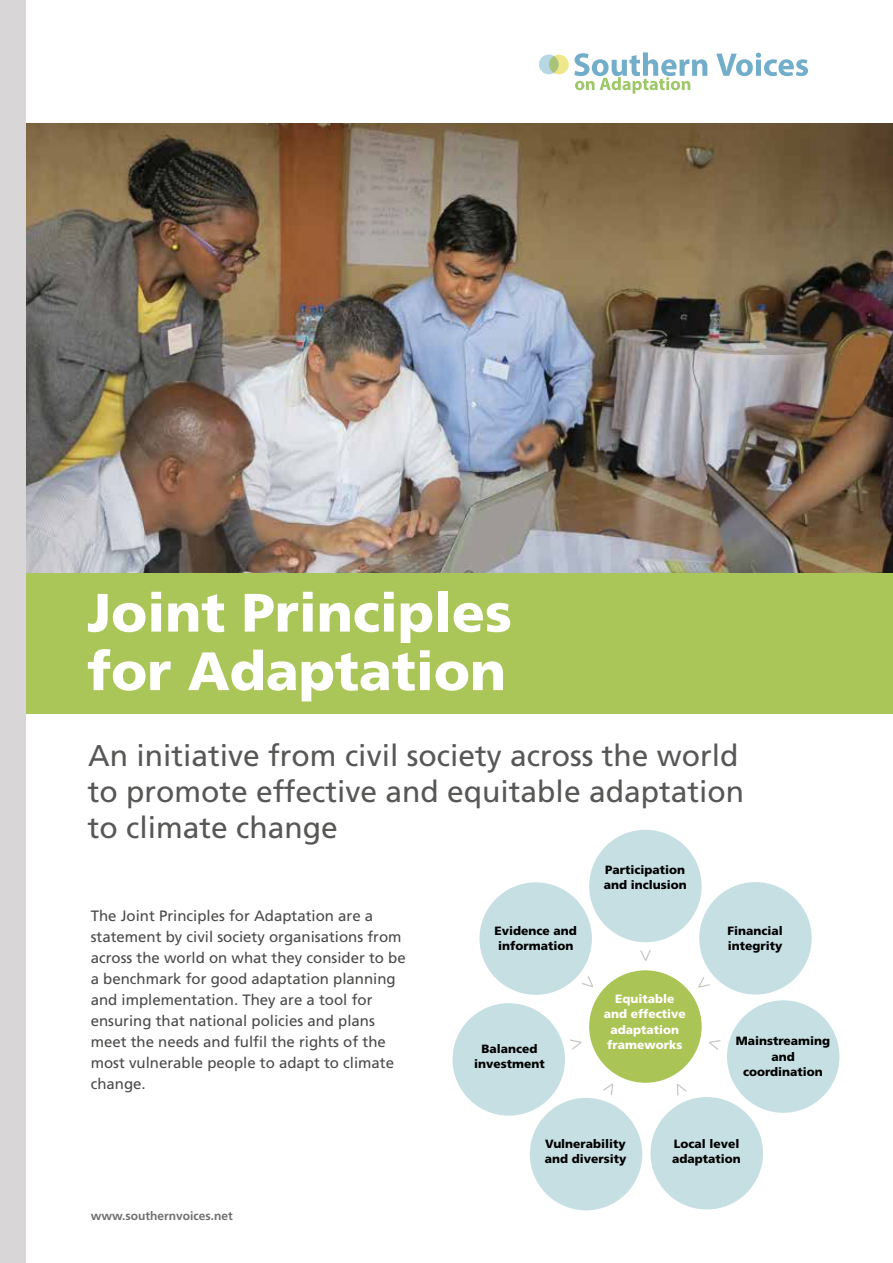
<style>
.page{position:relative;width:893px;height:1263px;background:#fff}
.page>*{position:absolute;margin:0;border:0;box-sizing:border-box;transform-origin:0 0}
.t1{font:900 54px/58.5px "Frutiger";color:#fff}
.t2{font:30px/36px "Frutiger";color:#575756}
.t3{font:15px/21px "Frutiger";color:#4a4a49}
.t4{font:900 12px/15.5px "Frutiger";color:#000}
.t5{font:900 12px/15.5px "Frutiger";color:#fff;text-align:center}
.t6{font:700 12px "Frutiger";color:#706f6f}
</style>
<div class="page">
<img style="left:26px;top:123px;width:867px;height:450px">
<div style="left:0;top:573px;width:893px;height:141px;background:#aac659"></div>
<div style="left:0;top:0;width:26px;height:1263px;background:#d8d6d6"></div>
<div style="left:539px;top:55px;width:20px;height:19px;background:#b7d7e2;border-radius:50%"></div>
<svg style="left:549px;top:55px;width:20px;height:19px"></svg>
<svg style="left:716px;top:53px;width:92px;height:23px"></svg>
<svg style="left:574px;top:52px;width:133px;height:42px"></svg>
<div style="left:589px;top:970px;width:113px;height:113px;background:#aac556;border-radius:50%"></div>
<div style="left:589px;top:830px;width:113px;height:112px;background:#c6dfe3;border-radius:50%"></div>
<div style="left:699px;top:882px;width:113px;height:112px;background:#c6dfe3;border-radius:50%"></div>
<div style="left:727px;top:1000px;width:112px;height:113px;background:#c6dfe3;border-radius:50%"></div>
<div style="left:650px;top:1097px;width:113px;height:112px;background:#c6dfe3;border-radius:50%"></div>
<div style="left:530px;top:1098px;width:112px;height:112px;background:#c6dfe3;border-radius:50%"></div>
<div style="left:453px;top:1003px;width:112px;height:113px;background:#c6dfe3;border-radius:50%"></div>
<div style="left:479px;top:882px;width:113px;height:113px;background:#c6dfe3;border-radius:50%"></div>
<svg style="left:570px;top:1039px;width:11px;height:11px"></svg>
<svg style="left:581px;top:976px;width:12px;height:11px"></svg>
<svg style="left:640px;top:950px;width:11px;height:11px"></svg>
<svg style="left:698px;top:977px;width:12px;height:11px"></svg>
<svg style="left:709px;top:1040px;width:12px;height:10px"></svg>
<svg style="left:677px;top:1084px;width:10px;height:12px"></svg>
<svg style="left:603px;top:1083px;width:10px;height:12px"></svg>
<h1 class="t1" style="left:87px;top:583px;width:426px">Joint Principles for Adaptation</h1>
<h2 class="t2" style="left:88px;top:738px;width:658px">An initiative from civil society across the world to promote effective and equitable adaptation to climate change</h2>
<p class="t4" style="left:604px;top:862px;width:84px">Participation and inclusion</p>
<p class="t4" style="left:728px;top:922px;width:57px">Financial integrity</p>
<p class="t3" style="left:91px;top:905px;width:317px">The Joint Principles for Adaptation are a statement by civil society organisations from across the world on what they consider to be a benchmark for good adaptation planning and implementation. They are a tool for ensuring that national policies and plans meet the needs and fulfil the rights of the most vulnerable people to adapt to climate change.</p>
<p class="t4" style="left:495px;top:922px;width:84px">Evidence and information</p>
<p class="t5" style="left:604px;top:991px;width:84px">Equitable and effective adaptation frameworks</p>
<p class="t4" style="left:736px;top:1033px;width:96px;text-align:center">Mainstreaming and coordination</p>
<p class="t4" style="left:474px;top:1041px;width:72px;text-align:center">Balanced investment</p>
<p class="t6" style="left:91px;top:1209px;width:144px">www.southernvoices.net</p>
<p class="t4" style="left:545px;top:1136px;width:83px">Vulnerability and diversity</p>
<p class="t4" style="left:672px;top:1136px;width:70px">Local level adaptation</p>
</div>
